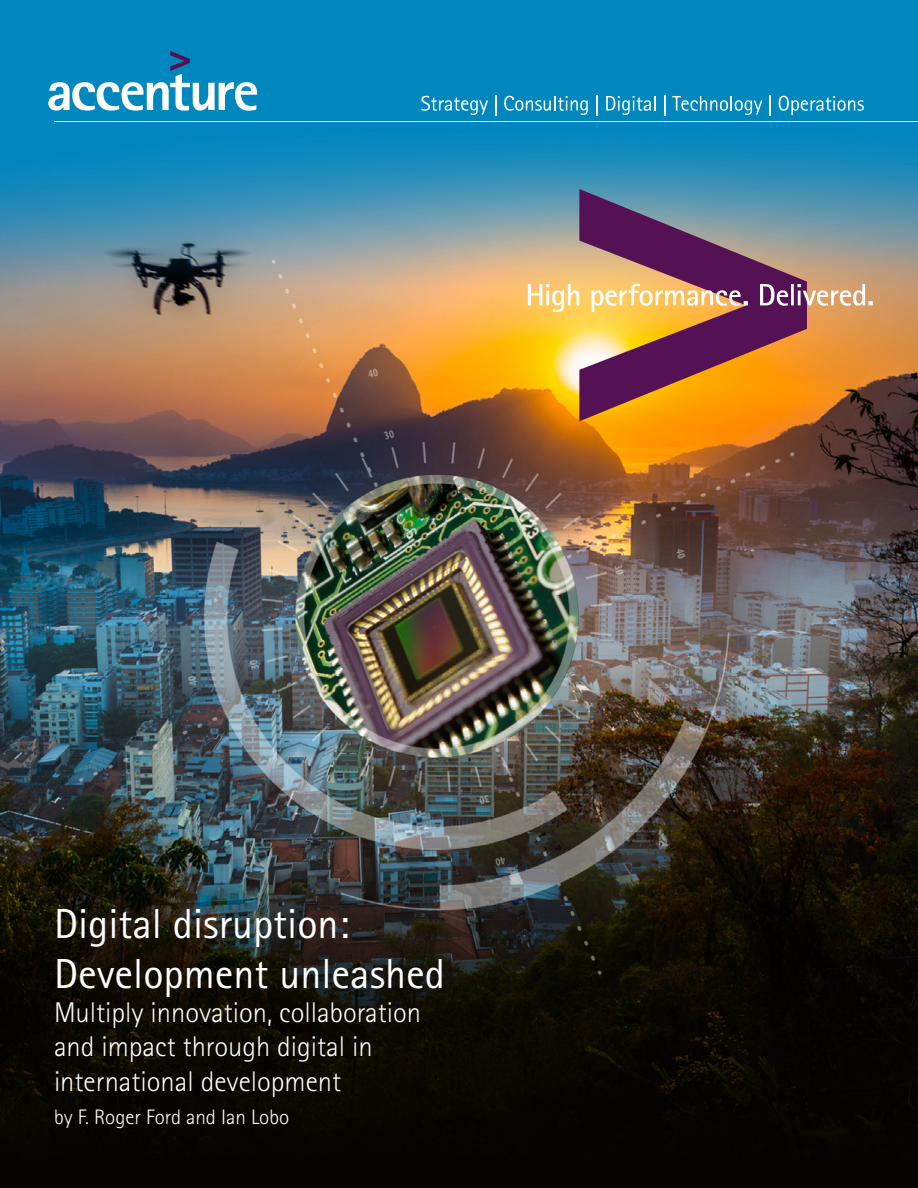
<style>
.page{position:relative;width:918px;height:1188px;background:#fff}
.page>*{position:absolute;margin:0;border:0;box-sizing:border-box;transform-origin:0 0}
.t1{font:42px/50.4px "Rotis Sans Seriffor ACN";color:#fff}
.t2{font:300 28.5px/34.2px "Rotis Sans Seriffor ACN";color:#fff}
.t3{font:300 21px "Rotis Sans Seriffor ACN";color:#fff}
</style>
<div class="page">
<img style="left:0;top:0;width:918px;height:1188px">
<hr style="left:54px;top:121px;width:864px;height:1px;background:#fff">
<svg style="left:421px;top:96px;width:67px;height:19px"></svg>
<svg style="left:495px;top:95px;width:1px;height:20px"></svg>
<svg style="left:504px;top:96px;width:84px;height:19px"></svg>
<svg style="left:596px;top:95px;width:1px;height:20px"></svg>
<svg style="left:606px;top:96px;width:50px;height:19px"></svg>
<svg style="left:664px;top:95px;width:1px;height:20px"></svg>
<svg style="left:672px;top:96px;width:90px;height:19px"></svg>
<hr style="left:769px;top:95px;width:2px;height:20px;background:#fff">
<svg style="left:779px;top:96px;width:85px;height:19px"></svg>
<svg style="left:48px;top:51px;width:209px;height:60px"></svg>
<svg style="left:579px;top:189px;width:228px;height:232px"></svg>
<svg style="left:528px;top:284px;width:345px;height:28px"></svg>
<h1 class="t1" style="left:54px;top:899px;width:393px">Digital disruption:<br>Development unleashed</h1>
<p class="t2" style="left:54px;top:996px;width:369px">Multiply innovation, collaboration and impact through digital in international development</p>
<p class="t3" style="left:54px;top:1105px;width:237px">by F. Roger Ford and Ian Lobo</p>
</div>
